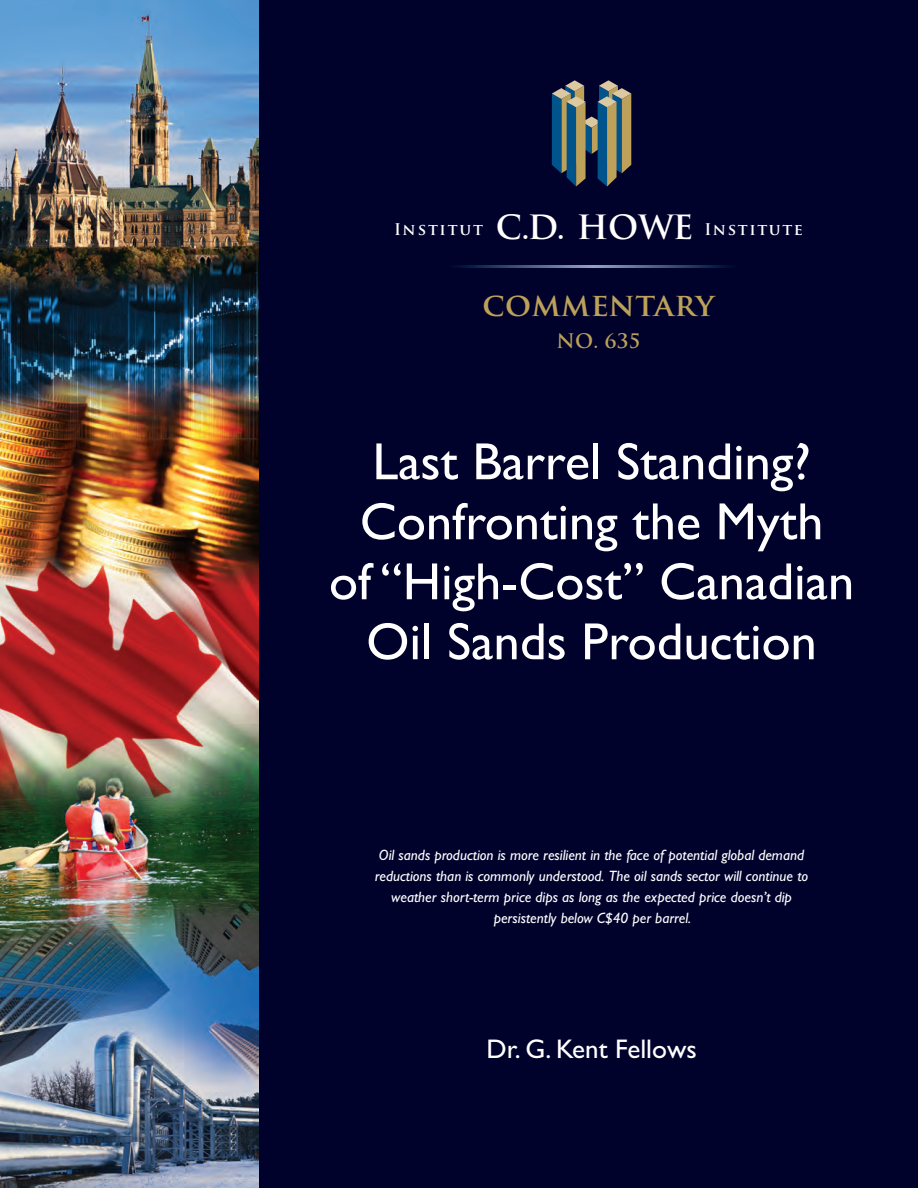
<style>
.page{position:relative;width:918px;height:1188px;background:#fff}
.page>*{position:absolute;margin:0;border:0;box-sizing:border-box;transform-origin:0 0}
.t1{font:52.5px/60px "Gill Sans";color:#fff;text-align:center}
.t2{font:700 31.5px "Trajan Pro";letter-spacing:.015em;color:#bda15a}
.t3{font:27px "Gill Sans";color:#fff}
.t4{font:700 19.5px "Trajan Pro";color:#bda15a}
.t5{font:700 15.75px "Trajan Pro";letter-spacing:.1em;color:#fff}
.t6{font:italic 15px/21px "Gill Sans";color:#fff;text-align:center}
.s1{font-size:32.55px}
</style>
<div class="page">
<div style="left:1px;top:0;width:917px;height:1188px;background:#00022c"></div>
<svg style="left:552px;top:80px;width:79px;height:107px"></svg>
<svg style="left:455px;top:266px;width:276px;height:1px"></svg>
<img style="left:0;top:0;width:258px;height:1188px">
<p class="t5" style="left:394px;top:219px;width:410px">Institut <span class="s1">C.D. HOWE</span> Institute</p>
<p class="t2" style="left:483px;top:285px;width:234px">commentary</p>
<p class="t4" style="left:557px;top:328px;width:85px">NO. 635</p>
<p class="t1" style="left:329px;top:433px;width:527px">Last Barrel Standing?<br>Confronting the Myth<br>of “High-Cost” Canadian<br>Oil Sands Production</p>
<p class="t6" style="left:375px;top:845px;width:435px">Oil sands production is more resilient in the face of potential global demand reductions than is commonly understood. The oil sands sector will continue to weather short-term price dips as long as the expected price doesn’t dip persistently below C$40 per barrel.</p>
<p class="t3" style="left:487px;top:1033px;width:212px">Dr. G. Kent Fellows</p>
</div>
